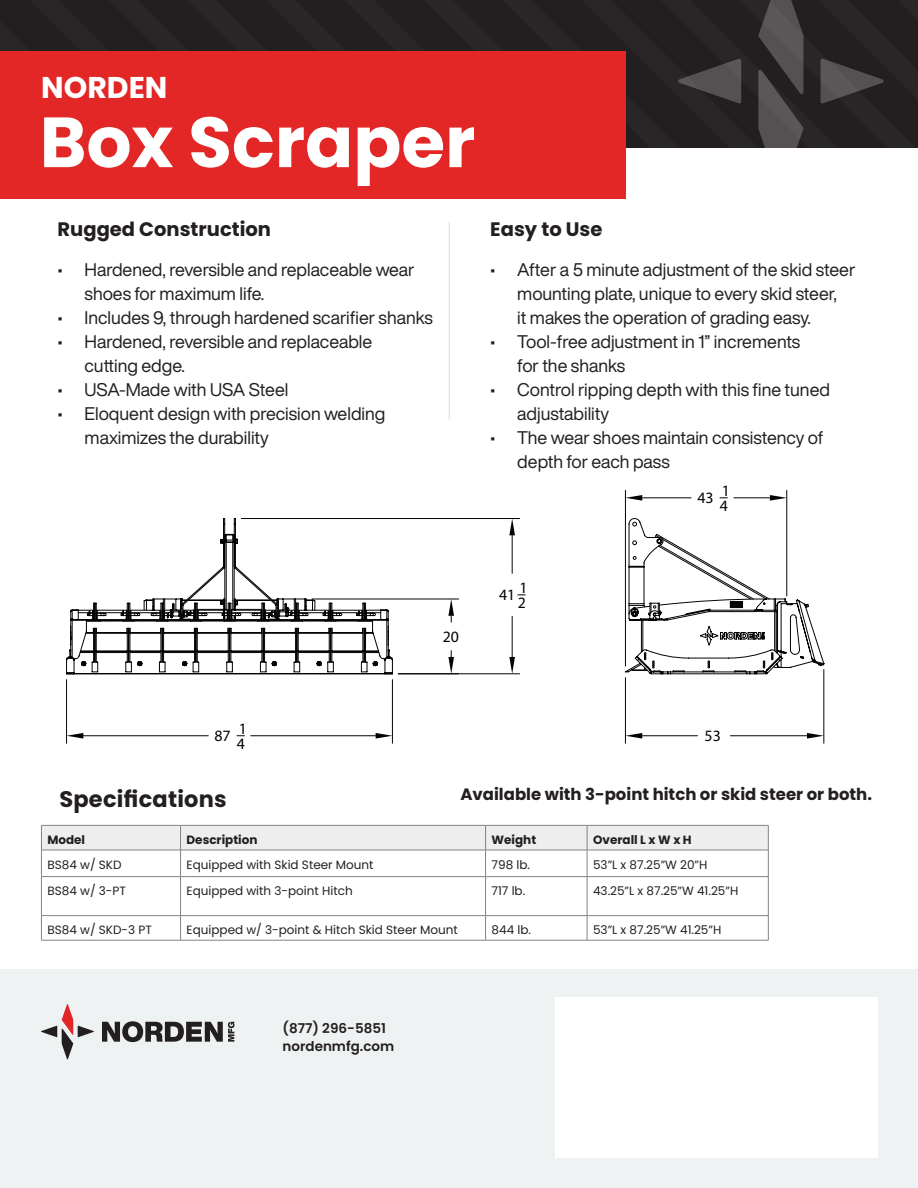
<style>
.page{position:relative;width:918px;height:1188px;background:#fff}
.page>*{position:absolute;margin:0;border:0;box-sizing:border-box;transform-origin:0 0}
.t1{font:700 70.95px "Poppins";color:#fff}
.t2{font:700 30px "Poppins";color:#fff}
.t3{font:700 22.5px "Poppins";letter-spacing:.01em;color:#231f20}
.t4{font:700 19.5px "Poppins";color:#231f20}
.t5{font:18px/24px "Helvetica Now Display";color:#231f20}
.t6{font:700 16.5px "Poppins";color:#231f20}
.t7{font:15.9px/15px "Myriad Pro";color:#040503}
.t8{font:600 13.5px "Poppins";color:#231f20}
.t9{font:12px "Poppins";color:#231f20}
.t10{font:700 12px "Poppins";color:#231f20}
</style>
<div class="page">
<div style="left:0;top:970px;width:918px;height:218px;background:#eff2f3"></div>
<div style="left:0;top:52px;width:625px;height:147px;background:#e32626"></div>
<svg style="left:41px;top:1004px;width:53px;height:55px"></svg>
<svg style="left:102px;top:1021px;width:133px;height:21px"></svg>
<div style="left:555px;top:998px;width:322px;height:160px;background:#fff"></div>
<svg style="left:66px;top:538px;width:327px;height:137px"></svg>
<svg style="left:80px;top:601px;width:432px;height:65px"></svg>
<svg style="left:624px;top:518px;width:200px;height:157px"></svg>
<hr style="left:398px;top:674px;width:122px;height:1px;background:#040503">
<hr style="left:241px;top:518px;width:279px;height:1px;background:#040503">
<hr style="left:512px;top:616px;width:1px;height:41px;background:#040503">
<hr style="left:512px;top:535px;width:1px;height:38px;background:#040503">
<svg style="left:509px;top:657px;width:6px;height:17px"></svg>
<svg style="left:509px;top:519px;width:6px;height:16px"></svg>
<hr style="left:66px;top:680px;width:1px;height:63px;background:#040503">
<hr style="left:392px;top:680px;width:1px;height:63px;background:#040503">
<hr style="left:83px;top:736px;width:125px;height:1px;background:#040503">
<hr style="left:251px;top:736px;width:125px;height:1px;background:#040503">
<svg style="left:67px;top:733px;width:16px;height:6px"></svg>
<svg style="left:376px;top:733px;width:16px;height:6px"></svg>
<hr style="left:625px;top:678px;width:1px;height:65px;background:#040503">
<hr style="left:824px;top:670px;width:1px;height:73px;background:#040503">
<hr style="left:642px;top:736px;width:56px;height:1px;background:#040503">
<hr style="left:730px;top:736px;width:77px;height:1px;background:#040503">
<svg style="left:625px;top:733px;width:17px;height:6px"></svg>
<svg style="left:807px;top:733px;width:17px;height:6px"></svg>
<hr style="left:625px;top:490px;width:1px;height:176px;background:#040503">
<hr style="left:787px;top:490px;width:1px;height:106px;background:#040503">
<hr style="left:642px;top:498px;width:49px;height:1px;background:#040503">
<hr style="left:734px;top:498px;width:36px;height:1px;background:#040503">
<svg style="left:625px;top:495px;width:17px;height:6px"></svg>
<svg style="left:770px;top:495px;width:17px;height:6px"></svg>
<hr style="left:312px;top:599px;width:147px;height:1px;background:#040503">
<svg style="left:448px;top:651px;width:6px;height:23px"></svg>
<svg style="left:448px;top:599px;width:6px;height:23px"></svg>
<svg style="left:0;top:0;width:918px;height:190px"></svg>
<hr style="left:449px;top:222px;width:1px;height:198px;background:#231f20">
<hr style="left:41px;top:876px;width:140px;height:1px;background:#808385">
<hr style="left:41px;top:877px;width:1px;height:38px;background:#808385">
<hr style="left:181px;top:876px;width:305px;height:1px;background:#808385">
<hr style="left:180px;top:877px;width:1px;height:38px;background:#808385">
<hr style="left:486px;top:876px;width:101px;height:1px;background:#808385">
<hr style="left:485px;top:877px;width:1px;height:38px;background:#808385">
<hr style="left:587px;top:876px;width:182px;height:1px;background:#808385">
<hr style="left:587px;top:877px;width:1px;height:38px;background:#808385">
<hr style="left:768px;top:877px;width:1px;height:38px;background:#808385">
<hr style="left:41px;top:915px;width:140px;height:1px;background:#808385">
<hr style="left:181px;top:915px;width:305px;height:1px;background:#808385">
<svg style="left:180px;top:916px;width:1px;height:24px"></svg>
<hr style="left:486px;top:915px;width:101px;height:1px;background:#808385">
<svg style="left:485px;top:916px;width:1px;height:24px"></svg>
<hr style="left:587px;top:915px;width:182px;height:1px;background:#808385">
<svg style="left:587px;top:916px;width:1px;height:24px"></svg>
<svg style="left:768px;top:916px;width:1px;height:24px"></svg>
<hr style="left:41px;top:940px;width:140px;height:1px;background:#808385">
<hr style="left:181px;top:940px;width:305px;height:1px;background:#808385">
<hr style="left:486px;top:940px;width:101px;height:1px;background:#808385">
<hr style="left:587px;top:940px;width:182px;height:1px;background:#808385">
<svg style="left:41px;top:825px;width:728px;height:51px"></svg>
<svg style="left:41px;top:916px;width:1px;height:24px"></svg>
<p class="t2" style="left:41px;top:70px;width:128px">NORDEN</p>
<p class="t1" style="left:40px;top:101px;width:437px">Box Scraper</p>
<p class="t4" style="left:58px;top:218px;width:215px">Rugged Construction</p>
<p class="t4" style="left:490px;top:218px;width:114px">Easy to Use</p>
<p class="t5" style="left:85px;top:258px;width:332px;text-indent:-27px">• Hardened, reversible and replaceable wear shoes for maximum life.</p>
<p class="t5" style="left:58px;top:306px;width:377px">• Includes 9, through hardened scarifier shanks</p>
<p class="t5" style="left:85px;top:330px;width:289px;text-indent:-27px">• Hardened, reversible and replaceable cutting edge.</p>
<p class="t5" style="left:58px;top:378px;width:232px">• USA-Made with USA Steel</p>
<p class="t5" style="left:85px;top:402px;width:302px;text-indent:-27px">• Eloquent design with precision welding maximizes the durability</p>
<p class="t5" style="left:517px;top:258px;width:340px;text-indent:-27px">• After a 5 minute adjustment of the skid steer mounting plate, unique to every skid steer,<br>it makes the operation of grading easy.</p>
<p class="t5" style="left:517px;top:330px;width:285px;text-indent:-27px">• Tool-free adjustment in 1” increments for the shanks</p>
<p class="t5" style="left:517px;top:378px;width:314px;text-indent:-27px">• Control ripping depth with this fine tuned adjustability</p>
<p class="t5" style="left:517px;top:426px;width:308px;text-indent:-27px">• The wear shoes maintain consistency of depth for each pass</p>
<p class="t7" style="left:443px;top:629px;width:18px">20</p>
<p class="t7" style="left:499px;top:587px;width:18px">41</p>
<p class="t7" style="left:518px;top:580px;width:11px">1<br>2</p>
<p class="t7" style="left:698px;top:490px;width:18px">43</p>
<p class="t7" style="left:720px;top:483px;width:12px">1<br>4</p>
<p class="t7" style="left:215px;top:728px;width:18px">87</p>
<p class="t7" style="left:237px;top:721px;width:12px">1<br>4</p>
<p class="t7" style="left:705px;top:728px;width:18px">53</p>
<p class="t3" style="left:59px;top:786px;width:169px">Specifications</p>
<p class="t6" style="left:460px;top:785px;width:413px">Available with 3-point hitch or skid steer or both.</p>
<p class="t10" style="left:47px;top:833px;width:39px">Model</p>
<p class="t10" style="left:187px;top:833px;width:73px">Description</p>
<p class="t10" style="left:492px;top:833px;width:46px">Weight</p>
<p class="t10" style="left:593px;top:833px;width:100px">Overall L x W x H</p>
<p class="t9" style="left:47px;top:857px;width:76px">BS84 w/ SKD</p>
<p class="t9" style="left:187px;top:857px;width:189px">Equipped with Skid Steer Mount</p>
<p class="t9" style="left:492px;top:857px;width:40px">798 lb.</p>
<p class="t9" style="left:593px;top:857px;width:116px">53”L x 87.25”W 20”H</p>
<p class="t9" style="left:47px;top:884px;width:80px">BS84 w/ 3-PT</p>
<p class="t9" style="left:187px;top:884px;width:168px">Equipped with 3-point Hitch</p>
<p class="t9" style="left:492px;top:884px;width:35px">717 lb.</p>
<p class="t9" style="left:593px;top:884px;width:147px">43.25”L x 87.25”W 41.25”H</p>
<p class="t9" style="left:47px;top:923px;width:106px">BS84 w/ SKD-3 PT</p>
<p class="t9" style="left:187px;top:923px;width:273px">Equipped w/ 3-point &amp; Hitch Skid Steer Mount</p>
<p class="t9" style="left:492px;top:923px;width:41px">844 lb.</p>
<p class="t9" style="left:593px;top:923px;width:130px">53”L x 87.25”W 41.25”H</p>
<p class="t8" style="left:283px;top:1021px;width:105px">(877) 296-5851</p>
<p class="t8" style="left:283px;top:1039px;width:113px">nordenmfg.com</p>
</div>
